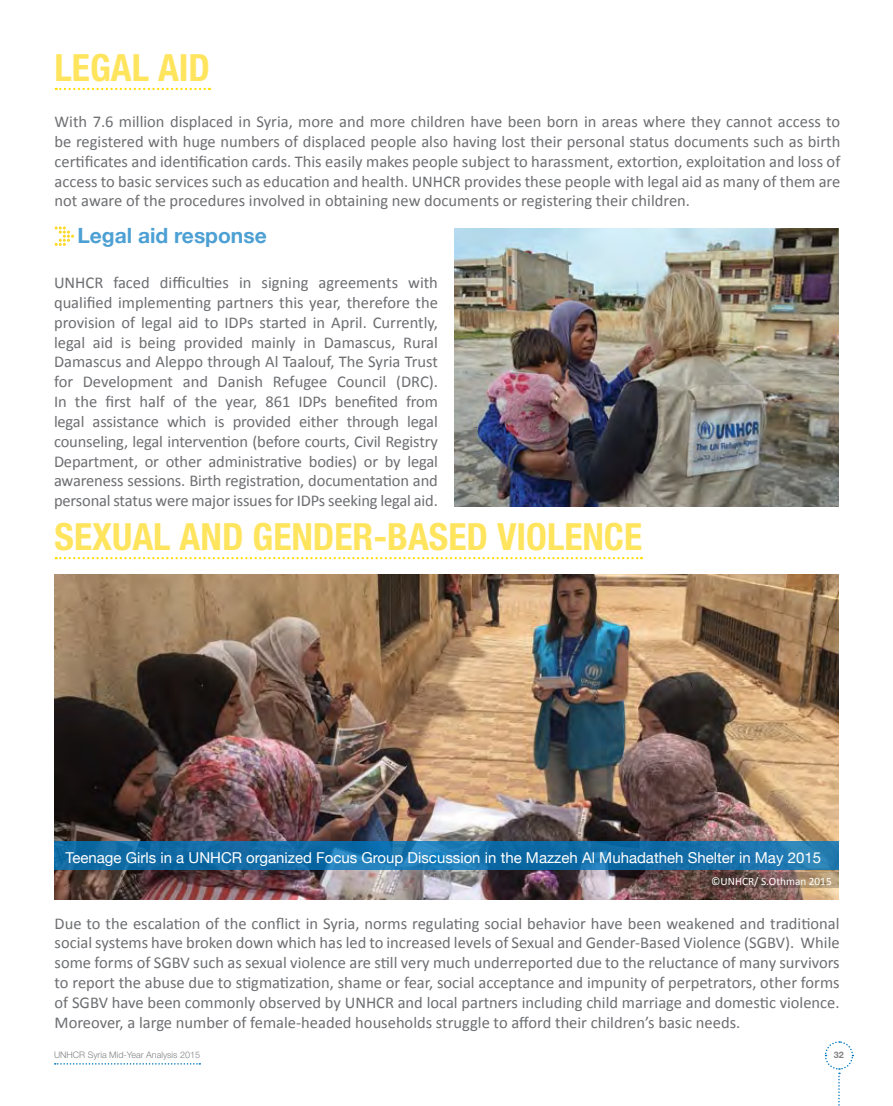
<style>
.page{position:relative;width:893px;height:1106px;background:#fff}
.page>*{position:absolute;margin:0;border:0;box-sizing:border-box;transform-origin:0 0}
.t1{font:700 condensed 37.5px "Helvetica Neue LT Pro";color:#ffe45e}
.t2{font:700 21px "Helvetica Neue";color:#4da0d3}
.t3{font:16.5px/19.8px "Calibri";color:#6d6e71;text-align:justify}
.t4{font:15px "Helvetica Neue";color:#fff}
.t5{font:11.25px "Calibri";color:#fff}
.t6{font:300 9px "Helvetica Neue LT Pro";color:#808285}
.t7{font:700 9px "Helvetica Neue LT Pro";color:#808285}
</style>
<div class="page">
<svg style="left:824px;top:1041px;width:30px;height:65px"></svg>
<svg style="left:55px;top:1063px;width:145px;height:1px"></svg>
<img style="left:454px;top:228px;width:385px;height:279px">
<svg style="left:56px;top:88px;width:154px;height:2px"></svg>
<svg style="left:56px;top:557px;width:586px;height:2px"></svg>
<svg style="left:55px;top:226px;width:19px;height:20px"></svg>
<img style="left:54px;top:574px;width:785px;height:325px">
<svg style="left:55px;top:841px;width:784px;height:28px;background:#1570aa"></svg>
<svg style="left:701px;top:872px;width:138px;height:15px;background:#7c6154"></svg>
<h1 class="t1" style="left:55px;top:45px;width:157px">LEGAL AID</h1>
<p class="t3" style="left:55px;top:112px;width:787px">With 7.6 million displaced in Syria, more and more children have been born in areas where they cannot access to be registered with huge numbers of displaced people also having lost their personal status documents such as birth certificates and identification cards. This easily makes people subject to harassment, extortion, exploitation and loss of access to basic services such as education and health. UNHCR provides these people with legal aid as many of them are not aware of the procedures involved in obtaining new documents or registering their children.</p>
<p class="t2" style="left:77px;top:219px;width:191px">Legal aid response</p>
<p class="t3" style="left:54px;top:273px;width:385px">UNHCR faced difficulties in signing agreements with qualified implementing partners this year, therefore the provision of legal aid to IDPs started in April. Currently, legal aid is being provided mainly in Damascus, Rural Damascus and Aleppo through Al Taalouf, The Syria Trust for Development and Danish Refugee Council (DRC).<br>In the first half of the year, 861 IDPs benefited from legal assistance which is provided either through legal counseling, legal intervention (before courts, Civil Registry Department, or other administrative bodies) or by legal awareness sessions. Birth registration, documentation and personal status were major issues for IDPs seeking legal aid.</p>
<h1 class="t1" style="left:55px;top:514px;width:589px">SEXUAL AND GENDER-BASED VIOLENCE</h1>
<p class="t4" style="left:65px;top:847px;width:757px">Teenage Girls in a UNHCR organized Focus Group Discussion in the Mazzeh Al Muhadatheh Shelter in May 2015</p>
<p class="t5" style="left:711px;top:873px;width:122px">©UNHCR/ S.Othman 2015</p>
<p class="t3" style="left:55px;top:913px;width:787px">Due to the escalation of the conflict in Syria, norms regulating social behavior have been weakened and traditional social systems have broken down which has led to increased levels of Sexual and Gender-Based Violence (SGBV). While some forms of SGBV such as sexual violence are still very much underreported due to the reluctance of many survivors to report the abuse due to stigmatization, shame or fear, social acceptance and impunity of perpetrators, other forms of SGBV have been commonly observed by UNHCR and local partners including child marriage and domestic violence.<br>Moreover, a large number of female-headed households struggle to afford their children’s basic needs.</p>
<p class="t6" style="left:54px;top:1049px;width:148px">UNHCR Syria Mid-Year Analysis 2015</p>
<p class="t7" style="left:834px;top:1049px;width:12px">32</p>
</div>
